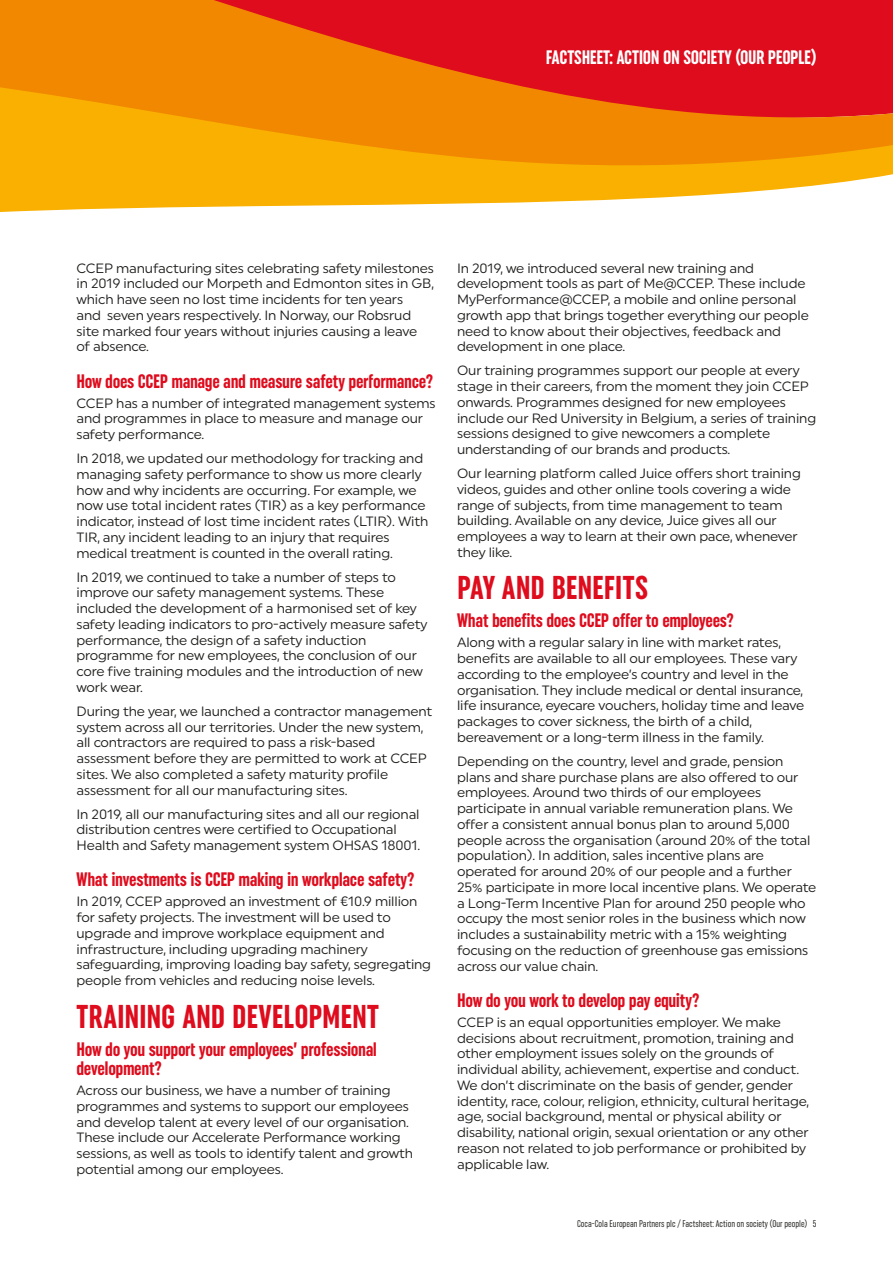
<style>
.page{position:relative;width:893px;height:1263px;background:#fff}
.page>*{position:absolute;margin:0;border:0;box-sizing:border-box;transform-origin:0 0}
.Body_-_Heading_1{font:700 extra-condensed 33px "Uniform";color:#de0c1d}
.Body___Heading_2{font:700 extra-condensed 19.5px/19.5px "Uniform";letter-spacing:-.02em;color:#de0c1d}
.t1{font:700 extra-condensed 19.5px "Uniform";letter-spacing:-.02em;color:#fff}
.Body___Copy{font:13.5px/15.8px "Uniform";letter-spacing:-.01em;color:#1d1d1b}
.t2{font:extra-condensed 9.75px "Uniform";color:#1d1d1b}
</style>
<div class="page">
<svg style="left:0;top:0;width:893px;height:212px;background:#ee7714"></svg>
<h2 class="t1" style="left:546px;top:46px;width:272px">FACTSHEET: ACTION ON SOCIETY (OUR PEOPLE)</h2>
<p class="Body___Copy" style="left:77px;top:260px;width:359px">CCEP manufacturing sites celebrating safety milestones in 2019 included our Morpeth and Edmonton sites in GB, which have seen no lost time incidents for ten years<br>and seven years respectively. In Norway, our Robsrud site marked four years without injuries causing a leave of absence.</p>
<p class="Body___Heading_2" style="left:77px;top:371px;width:358px">How does CCEP manage and measure safety performance?</p>
<p class="Body___Copy" style="left:77px;top:395px;width:361px">CCEP has a number of integrated management systems and programmes in place to measure and manage our safety performance.</p>
<p class="Body___Copy" style="left:77px;top:450px;width:353px">In 2018, we updated our methodology for tracking and managing safety performance to show us more clearly how and why incidents are occurring. For example, we now use total incident rates (TIR) as a key performance indicator, instead of lost time incident rates (LTIR). With TIR, any incident leading to an injury that requires medical treatment is counted in the overall rating.</p>
<p class="Body___Copy" style="left:77px;top:569px;width:352px">In 2019, we continued to take a number of steps to improve our safety management systems. These included the development of a harmonised set of key safety leading indicators to pro-actively measure safety performance, the design of a safety induction programme for new employees, the conclusion of our core five training modules and the introduction of new work wear.</p>
<p class="Body___Copy" style="left:77px;top:703px;width:357px">During the year, we launched a contractor management system across all our territories. Under the new system, all contractors are required to pass a risk-based assessment before they are permitted to work at CCEP sites. We also completed a safety maturity profile assessment for all our manufacturing sites.</p>
<p class="Body___Copy" style="left:77px;top:806px;width:345px">In 2019, all our manufacturing sites and all our regional distribution centres were certified to Occupational<br>Health and Safety management system OHSAS 18001.</p>
<p class="Body___Heading_2" style="left:77px;top:870px;width:340px">What investments is CCEP making in workplace safety?</p>
<p class="Body___Copy" style="left:77px;top:893px;width:356px">In 2019, CCEP approved an investment of €10.9 million for safety projects. The investment will be used to upgrade and improve workplace equipment and infrastructure, including upgrading machinery safeguarding, improving loading bay safety, segregating people from vehicles and reducing noise levels.</p>
<p class="Body_-_Heading_1" style="left:77px;top:997px;width:304px">TRAINING AND DEVELOPMENT</p>
<p class="Body___Heading_2" style="left:77px;top:1039px;width:302px">How do you support your employees’ professional development?</p>
<p class="Body___Copy" style="left:77px;top:1082px;width:338px">Across our business, we have a number of training programmes and systems to support our employees and develop talent at every level of our organisation.<br>These include our Accelerate Performance working sessions, as well as tools to identify talent and growth potential among our employees.</p>
<p class="Body___Copy" style="left:457px;top:260px;width:353px">In 2019, we introduced several new training and development tools as part of Me@CCEP. These include MyPerformance@CCEP, a mobile and online personal growth app that brings together everything our people need to know about their objectives, feedback and development in one place.</p>
<p class="Body___Copy" style="left:457px;top:362px;width:361px">Our training programmes support our people at every stage in their careers, from the moment they join CCEP onwards. Programmes designed for new employees include our Red University in Belgium, a series of training sessions designed to give newcomers a complete understanding of our brands and products.</p>
<p class="Body___Copy" style="left:457px;top:465px;width:345px">Our learning platform called Juice offers short training videos, guides and other online tools covering a wide range of subjects, from time management to team building. Available on any device, Juice gives all our employees a way to learn at their own pace, whenever they like.</p>
<p class="Body_-_Heading_1" style="left:457px;top:569px;width:193px">PAY AND BENEFITS</p>
<p class="Body___Heading_2" style="left:457px;top:611px;width:278px">What benefits does CCEP offer to employees?</p>
<p class="Body___Copy" style="left:457px;top:634px;width:349px">Along with a regular salary in line with market rates, benefits are available to all our employees. These vary according to the employee’s country and level in the organisation. They include medical or dental insurance, life insurance, eyecare vouchers, holiday time and leave packages to cover sickness, the birth of a child, bereavement or a long-term illness in the family.</p>
<p class="Body___Copy" style="left:457px;top:753px;width:361px">Depending on the country, level and grade, pension plans and share purchase plans are also offered to our employees. Around two thirds of our employees participate in annual variable remuneration plans. We offer a consistent annual bonus plan to around 5,000 people across the organisation (around 20% of the total population). In addition, sales incentive plans are operated for around 20% of our people and a further 25% participate in more local incentive plans. We operate a Long-Term Incentive Plan for around 250 people who occupy the most senior roles in the business which now includes a sustainability metric with a 15% weighting focusing on the reduction of greenhouse gas emissions across our value chain.</p>
<p class="Body___Heading_2" style="left:457px;top:990px;width:244px">How do you work to develop pay equity?</p>
<p class="Body___Copy" style="left:457px;top:1014px;width:353px">CCEP is an equal opportunities employer. We make decisions about recruitment, promotion, training and other employment issues solely on the grounds of individual ability, achievement, expertise and conduct.<br>We don’t discriminate on the basis of gender, gender identity, race, colour, religion, ethnicity, cultural heritage, age, social background, mental or physical ability or disability, national origin, sexual orientation or any other reason not related to job performance or prohibited by applicable law.</p>
<p class="t2" style="left:577px;top:1218px;width:241px">Coca-Cola European Partners plc / Factsheet: Action on society (Our people) 5</p>
</div>
